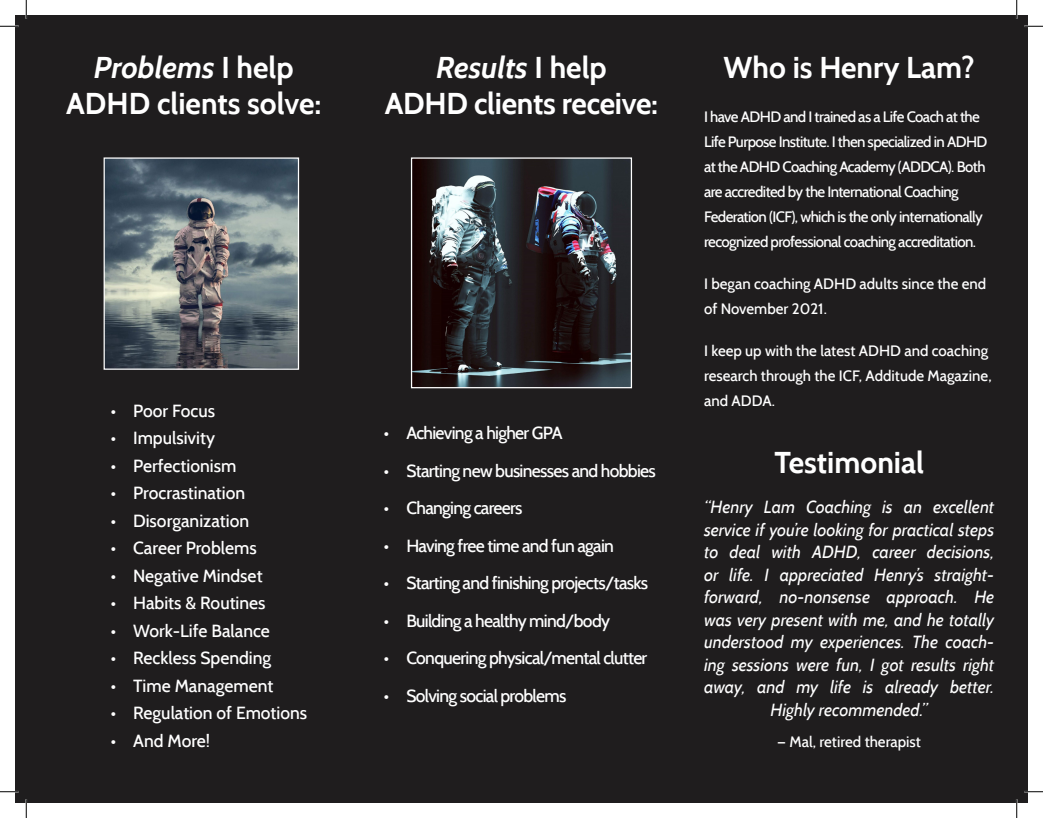
<style>
.page{position:relative;width:1043px;height:818px;background:#fff}
.page>*{position:absolute;margin:0;border:0;box-sizing:border-box;transform-origin:0 0}
.t1{font:700 30px "Cabin";color:#fff}
.t2{font:italic 700 30px "Cabin";color:#fff}
.t3{font:italic 17.5px/22.5px "Cabin";color:#fff;text-align:center}
.t4{font:500 17.5px "Cabin";letter-spacing:-.04em;color:#fff}
.t5{font:500 17.5px "Cabin";color:#fff}
.t6{font:500 15px/25px "Cabin";letter-spacing:-.04em;color:#fff}
.t7{font:500 15px/25px "Cabin";color:#fff}
.s1{font-style:normal}
</style>
<div class="page">
<div style="left:15px;top:15px;width:1013px;height:787px;background:#1f1d1e"></div>
<img style="left:413px;top:159px;width:217px;height:227px">
<div style="left:411px;top:157px;width:221px;height:231px;border:1px solid #fff"></div>
<img style="left:106px;top:159px;width:191px;height:209px">
<div style="left:104px;top:157px;width:195px;height:213px;border:1px solid #fff"></div>
<svg style="left:0;top:25px;width:19px;height:2px"></svg>
<svg style="left:1024px;top:25px;width:18px;height:2px"></svg>
<svg style="left:0;top:790px;width:19px;height:2px"></svg>
<svg style="left:1024px;top:790px;width:18px;height:2px"></svg>
<svg style="left:25px;top:0;width:2px;height:19px"></svg>
<svg style="left:25px;top:799px;width:2px;height:19px"></svg>
<svg style="left:1016px;top:0;width:1px;height:19px"></svg>
<svg style="left:1015px;top:799px;width:2px;height:19px"></svg>
<p class="t2" style="left:94px;top:49px;width:201px">Problems <span class="s1">I help</span></p>
<p class="t1" style="left:66px;top:85px;width:257px">ADHD clients solve:</p>
<p class="t5" style="left:111px;top:400px;width:106px">• Poor Focus</p>
<p class="t5" style="left:111px;top:427px;width:106px">• Impulsivity</p>
<p class="t5" style="left:111px;top:455px;width:127px">• Perfectionism</p>
<p class="t5" style="left:111px;top:482px;width:136px">• Procrastination</p>
<p class="t5" style="left:111px;top:510px;width:140px">• Disorganization</p>
<p class="t5" style="left:111px;top:537px;width:147px">• Career Problems</p>
<p class="t5" style="left:111px;top:565px;width:153px">• Negative Mindset</p>
<p class="t5" style="left:111px;top:592px;width:156px">• Habits &amp; Routines</p>
<p class="t5" style="left:111px;top:620px;width:161px">• Work-Life Balance</p>
<p class="t5" style="left:111px;top:647px;width:162px">• Reckless Spending</p>
<p class="t5" style="left:111px;top:675px;width:164px">• Time Management</p>
<p class="t5" style="left:111px;top:702px;width:198px">• Regulation of Emotions</p>
<p class="t4" style="left:111px;top:730px;width:101px">• And More!</p>
<p class="t2" style="left:436px;top:49px;width:172px">Results <span class="s1">I help</span></p>
<p class="t1" style="left:385px;top:85px;width:275px">ADHD clients receive:</p>
<p class="t4" style="left:384px;top:422px;width:180px">• Achieving a higher GPA</p>
<p class="t4" style="left:384px;top:459px;width:273px">• Starting new businesses and hobbies</p>
<p class="t4" style="left:384px;top:497px;width:140px">• Changing careers</p>
<p class="t4" style="left:384px;top:534px;width:231px">• Having free time and fun again</p>
<p class="t4" style="left:384px;top:572px;width:266px">• Starting and finishing projects/tasks</p>
<p class="t4" style="left:384px;top:609px;width:228px">• Building a healthy mind/body</p>
<p class="t4" style="left:384px;top:647px;width:265px">• Conquering physical/mental clutter</p>
<p class="t4" style="left:384px;top:684px;width:184px">• Solving social problems</p>
<p class="t1" style="left:723px;top:49px;width:252px">Who is Henry Lam?</p>
<p class="t6" style="left:704px;top:104px;width:285px">I have ADHD and I trained as a Life Coach at the Life Purpose Institute. I then specialized in ADHD at the ADHD Coaching Academy (ADDCA). Both are accredited by the International Coaching Federation (ICF), which is the only internationally recognized professional coaching accreditation.</p>
<p class="t7" style="left:704px;top:271px;width:284px">I began coaching ADHD adults since the end of November 2021.</p>
<p class="t7" style="left:704px;top:338px;width:289px">I keep up with the latest ADHD and coaching research through the ICF, Additude Magazine, and ADDA.</p>
<p class="t1" style="left:774px;top:444px;width:151px">Testimonial</p>
<p class="t3" style="left:704px;top:495px;width:292px">“Henry Lam Coaching is an excellent service if you’re looking for practical steps to deal with ADHD, career decisions, or life. I appreciated Henry’s straight&shy;forward, no-nonsense approach. He was very present with me, and he totally understood my experiences. The coach&shy;ing sessions were fun, I got results right away, and my life is already better.<br>Highly recommended.”</p>
<p class="t7" style="left:777px;top:729px;width:145px">— Mal, retired therapist</p>
</div>
